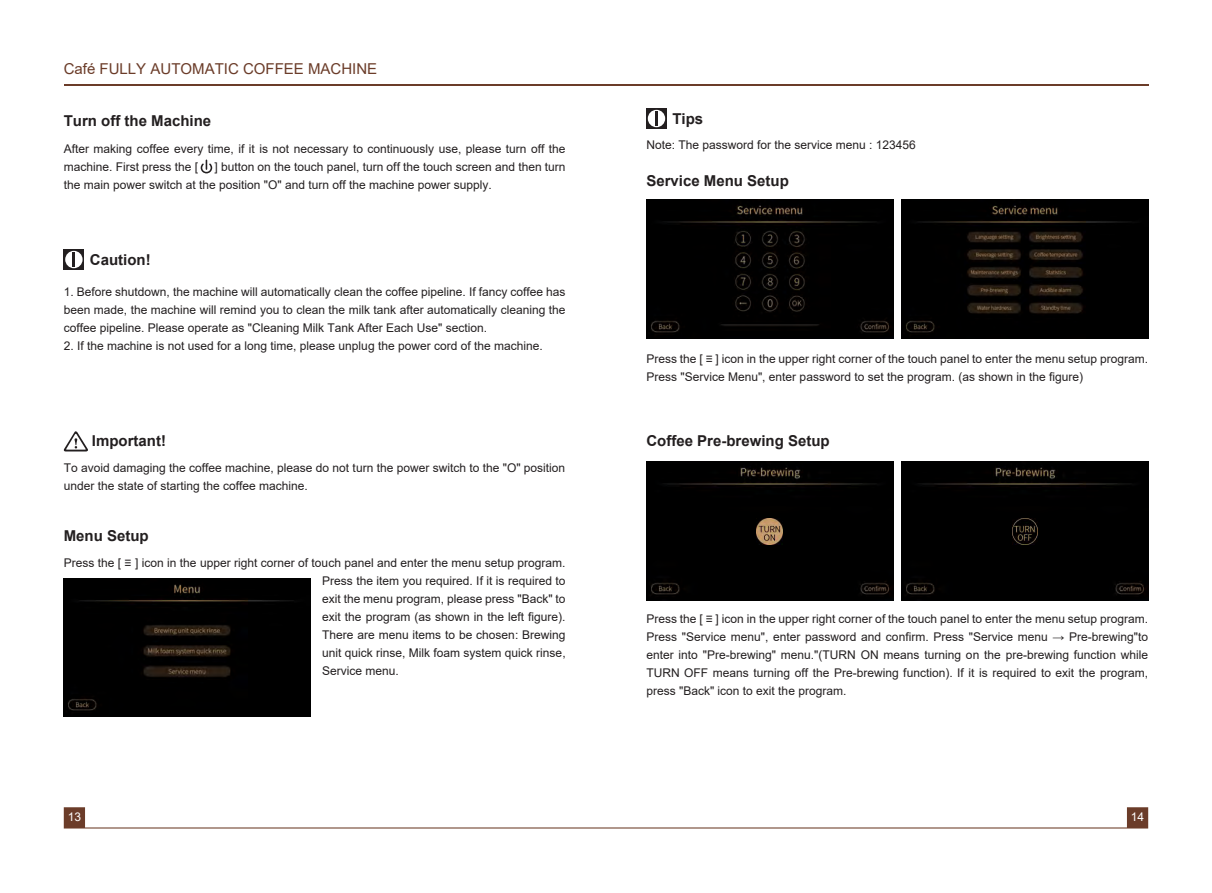
<style>
.page{position:relative;width:1212px;height:893px;background:#fff}
.page>*{position:absolute;margin:0;border:0;box-sizing:border-box;transform-origin:0 0}
.t1{font:700 15px "Arial";color:#231f20}
.t2{font:15px "Arial";color:#6b3c29}
.t3{font:12px/18px "Arial";color:#231f20}
.t4{font:12px "Arial";color:#fff}
</style>
<div class="page">
<div style="left:901px;top:462px;width:247px;height:139px;background:#000"></div>
<div style="left:646px;top:462px;width:247px;height:139px;background:#000"></div>
<svg style="left:64px;top:249px;width:20px;height:21px"></svg>
<svg style="left:65px;top:251px;width:18px;height:17px"></svg>
<svg style="left:73px;top:252px;width:2px;height:15px"></svg>
<hr style="left:64px;top:84px;width:1084px;height:1px;background:#6b3c29">
<svg style="left:64px;top:807px;width:1084px;height:21px"></svg>
<svg style="left:201px;top:160px;width:11px;height:13px"></svg>
<svg style="left:63px;top:431px;width:25px;height:20px"></svg>
<svg style="left:646px;top:108px;width:20px;height:21px"></svg>
<div style="left:648px;top:110px;width:17px;height:17px;background:#fff;border-radius:50%"></div>
<svg style="left:655px;top:111px;width:3px;height:15px"></svg>
<img style="left:64px;top:578px;width:246px;height:139px">
<img style="left:646px;top:200px;width:247px;height:138px">
<img style="left:901px;top:200px;width:247px;height:138px">
<img style="left:1012px;top:518px;width:25px;height:26px">
<img style="left:757px;top:518px;width:25px;height:26px">
<p class="t2" style="left:64px;top:58px;width:315px">Café FULLY AUTOMATIC COFFEE MACHINE</p>
<p class="t1" style="left:64px;top:111px;width:149px">Turn off the Machine</p>
<p class="t3" style="left:64px;top:139px;width:503px">After making coffee every time, if it is not necessary to continuously use, please turn off the machine. First press the [</p>
<p class="t3" style="left:64px;top:157px;width:503px;text-indent:151px">] button on the touch panel, turn off the touch screen and then turn the main power switch at the position "O" and turn off the machine power supply.</p>
<p class="t1" style="left:90px;top:249px;width:62px">Caution!</p>
<p class="t3" style="left:64px;top:282px;width:503px;text-align:justify">1. Before shutdown, the machine will automatically clean the coffee pipeline. If fancy coffee has been made, the machine will remind you to clean the milk tank after automatically cleaning the coffee pipeline. Please operate as "Cleaning Milk Tank After Each Use" section.</p>
<p class="t3" style="left:64px;top:336px;width:480px">2. If the machine is not used for a long time, please unplug the power cord of the machine.</p>
<p class="t1" style="left:92px;top:431px;width:76px">Important!</p>
<p class="t3" style="left:64px;top:459px;width:503px">To avoid damaging the coffee machine, please do not turn the power switch to the "O" position under the state of starting the coffee machine.</p>
<p class="t1" style="left:64px;top:525px;width:87px">Menu Setup</p>
<p class="t3" style="left:322px;top:554px;width:245px;text-align:justify;text-indent:-258px">Press the [ ≡ ] icon in the upper right corner of touch panel and enter the menu setup program.<br>Press the item you required. If it is required to exit the menu program, please press "Back" to exit the program (as shown in the left figure).<br>There are menu items to be chosen: Brewing unit quick rinse, Milk foam system quick rinse, Service menu.</p>
<p class="t1" style="left:672px;top:108px;width:32px">Tips</p>
<p class="t3" style="left:646px;top:136px;width:271px">Note: The password for the service menu : 123456</p>
<p class="t1" style="left:646px;top:170px;width:144px">Service Menu Setup</p>
<p class="t3" style="left:646px;top:350px;width:503px">Press the [ ≡ ] icon in the upper right corner of the touch panel to enter the menu setup program.<br>Press "Service Menu", enter password to set the program. (as shown in the figure)</p>
<p class="t1" style="left:646px;top:431px;width:185px">Coffee Pre-brewing Setup</p>
<p class="t3" style="left:646px;top:610px;width:503px;text-align:justify">Press the [ ≡ ] icon in the upper right corner of the touch panel to enter the menu setup program.<br>Press "Service menu", enter password and confirm. Press "Service menu → Pre-brewing"to enter into "Pre-brewing" menu."(TURN ON means turning on the pre-brewing function while TURN OFF means turning off the Pre-brewing function). If it is required to exit the program, press "Back" icon to exit the program.</p>
<p class="t4" style="left:68px;top:809px;width:15px">13</p>
<p class="t4" style="left:1131px;top:809px;width:15px">14</p>
</div>
